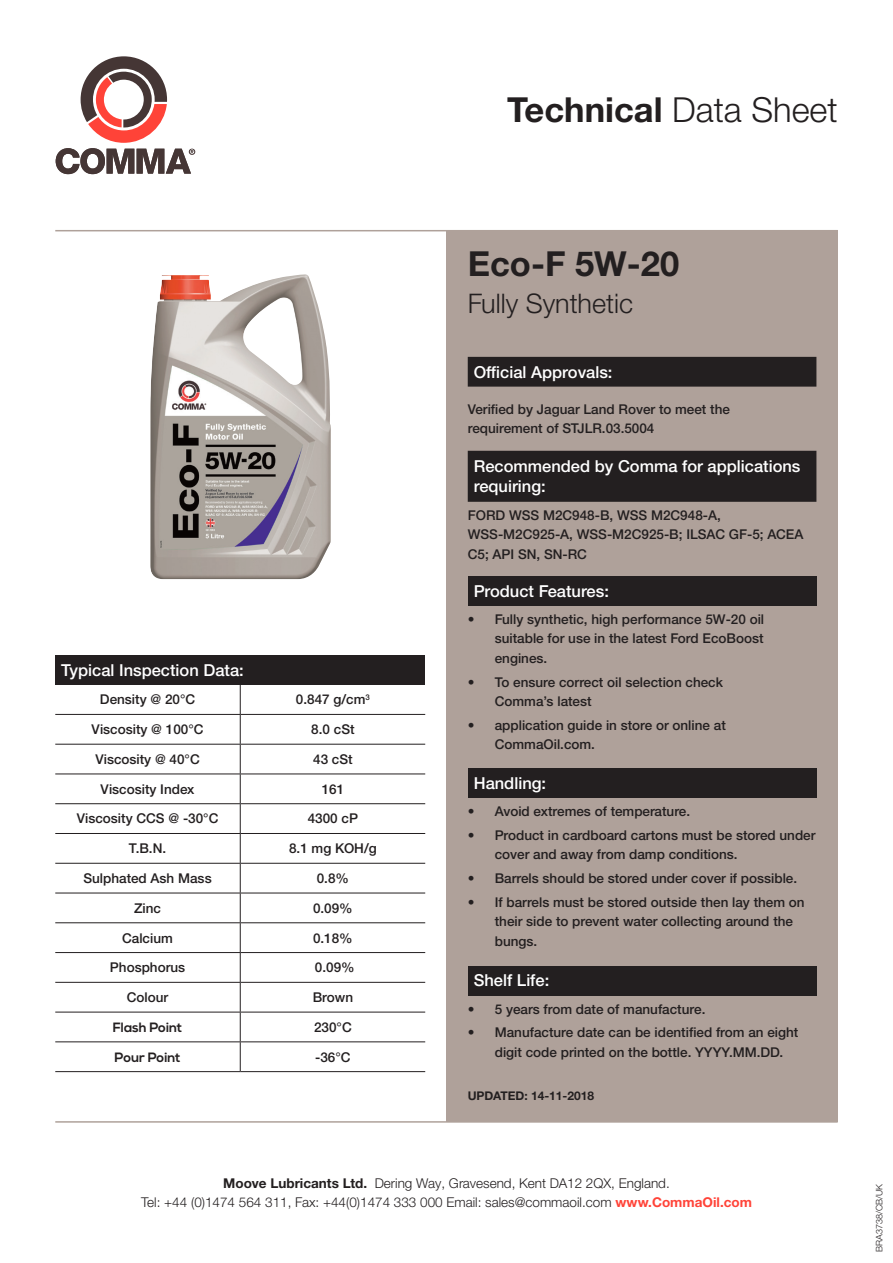
<style>
.page{position:relative;width:893px;height:1263px;background:#fff}
.page>*{position:absolute;margin:0;border:0;box-sizing:border-box;transform-origin:0 0}
.t1{font:700 34.5px "Helvetica Neue LTW1 G";color:#231f20}
.t2{font:300 27px "Helvetica Neue LTW1 G";color:#231f20}
.t3{font:500 16.5px/19.8px "Helvetica Neue LTW1 G";color:#fff}
.t4{font:500 13.5px/19.5px "Helvetica Neue LTW1 G";color:#231f20}
.t5{font:300 13.5px "Helvetica Neue LTW1 G";color:#231f20}
.t6{font:700 13.5px "Nexa";color:#231f20}
.t7{font:700 12px "Helvetica Neue LTW1 G";color:#231f20}
.t8{font:300 9px "Helvetica Neue LTW1 G";color:#231f20}
.s1{font-weight:300}
.s2{font-weight:700}
.s3{font-weight:700;color:#ff4338}
</style>
<div class="page">
<img style="left:150px;top:274px;width:181px;height:305px">
<div style="left:188px;top:148px;width:8px;height:7px;border:1px solid #fff;border-radius:50%"></div>
<svg style="left:55px;top:56px;width:140px;height:119px"></svg>
<hr style="left:55px;top:230px;width:783px;height:1px;background:#afa19a">
<hr style="left:55px;top:1121px;width:783px;height:2px;background:#afa19a">
<div style="left:446px;top:230px;width:392px;height:891px;background:#afa19a"></div>
<svg style="left:468px;top:357px;width:348px;height:145px;fill:#231f20"></svg>
<div style="left:468px;top:576px;width:348px;height:30px;background:#231f20"></div>
<div style="left:468px;top:768px;width:348px;height:30px;background:#231f20"></div>
<div style="left:468px;top:966px;width:348px;height:29px;background:#231f20"></div>
<div style="left:55px;top:655px;width:370px;height:30px;background:#231f20"></div>
<hr style="left:55px;top:714px;width:185px;height:1px;background:#231f20">
<hr style="left:240px;top:714px;width:185px;height:1px;background:#231f20">
<hr style="left:55px;top:744px;width:185px;height:1px;background:#231f20">
<hr style="left:240px;top:744px;width:185px;height:1px;background:#231f20">
<hr style="left:55px;top:773px;width:185px;height:1px;background:#231f20">
<hr style="left:240px;top:773px;width:185px;height:1px;background:#231f20">
<hr style="left:55px;top:803px;width:185px;height:1px;background:#231f20">
<hr style="left:240px;top:803px;width:185px;height:1px;background:#231f20">
<hr style="left:55px;top:833px;width:185px;height:1px;background:#231f20">
<hr style="left:240px;top:833px;width:185px;height:1px;background:#231f20">
<hr style="left:55px;top:863px;width:185px;height:1px;background:#231f20">
<hr style="left:240px;top:863px;width:185px;height:1px;background:#231f20">
<hr style="left:55px;top:893px;width:185px;height:1px;background:#231f20">
<hr style="left:240px;top:893px;width:185px;height:1px;background:#231f20">
<hr style="left:55px;top:922px;width:185px;height:1px;background:#231f20">
<hr style="left:240px;top:922px;width:185px;height:1px;background:#231f20">
<hr style="left:55px;top:952px;width:185px;height:1px;background:#231f20">
<hr style="left:240px;top:952px;width:185px;height:1px;background:#231f20">
<hr style="left:55px;top:982px;width:185px;height:1px;background:#231f20">
<hr style="left:240px;top:982px;width:185px;height:1px;background:#231f20">
<hr style="left:55px;top:1012px;width:185px;height:1px;background:#231f20">
<hr style="left:240px;top:1012px;width:185px;height:1px;background:#231f20">
<hr style="left:55px;top:1041px;width:185px;height:1px;background:#231f20">
<hr style="left:240px;top:1041px;width:185px;height:1px;background:#231f20">
<svg style="left:240px;top:685px;width:1px;height:386px"></svg>
<hr style="left:55px;top:1071px;width:185px;height:1px;background:#231f20">
<hr style="left:240px;top:1071px;width:185px;height:1px;background:#231f20">
<p class="t1" style="left:507px;top:89px;width:332px">Technical <span class="s1">Data Sheet</span></p>
<p class="t3" style="left:61px;top:660px;width:184px">Typical Inspection Data:</p>
<p class="t4" style="left:100px;top:690px;width:97px">Density @ 20°C</p>
<p class="t4" style="left:296px;top:690px;width:75px">0.847 g/cm<sup>3</sup></p>
<p class="t4" style="left:92px;top:719px;width:113px">Viscosity @ 100°C</p>
<p class="t4" style="left:311px;top:719px;width:45px">8.0 cSt</p>
<p class="t4" style="left:95px;top:749px;width:106px">Viscosity @ 40°C</p>
<p class="t4" style="left:313px;top:749px;width:41px">43 cSt</p>
<p class="t4" style="left:101px;top:779px;width:95px">Viscosity Index</p>
<p class="t4" style="left:322px;top:779px;width:24px">161</p>
<p class="t4" style="left:77px;top:809px;width:143px">Viscosity CCS @ -30°C</p>
<p class="t4" style="left:308px;top:809px;width:52px">4300 cP</p>
<p class="t4" style="left:129px;top:839px;width:39px">T.B.N.</p>
<p class="t4" style="left:289px;top:839px;width:89px">8.1 mg KOH/g</p>
<p class="t4" style="left:83px;top:868px;width:130px">Sulphated Ash Mass</p>
<p class="t4" style="left:317px;top:868px;width:34px">0.8%</p>
<p class="t4" style="left:134px;top:898px;width:29px">Zinc</p>
<p class="t4" style="left:313px;top:898px;width:41px">0.09%</p>
<p class="t4" style="left:122px;top:928px;width:52px">Calcium</p>
<p class="t4" style="left:313px;top:928px;width:41px">0.18%</p>
<p class="t4" style="left:110px;top:958px;width:77px">Phosphorus</p>
<p class="t4" style="left:315px;top:958px;width:41px">0.09%</p>
<p class="t4" style="left:127px;top:987px;width:43px">Colour</p>
<p class="t4" style="left:313px;top:987px;width:42px">Brown</p>
<p class="t6" style="left:113px;top:1019px;width:71px">Flash Point</p>
<p class="t4" style="left:314px;top:1017px;width:39px">230°C</p>
<p class="t6" style="left:115px;top:1049px;width:68px">Pour Point</p>
<p class="t4" style="left:315px;top:1047px;width:37px">-36°C</p>
<p class="t1" style="left:468px;top:242px;width:213px">Eco-F 5W-20</p>
<p class="t2" style="left:468px;top:287px;width:167px">Fully Synthetic</p>
<p class="t3" style="left:474px;top:362px;width:140px">Official Approvals:</p>
<p class="t4" style="left:468px;top:399px;width:264px">Verified by Jaguar Land Rover to meet the requirement of STJLR.03.5004</p>
<p class="t3" style="left:474px;top:456px;width:328px">Recommended by Comma for applications requiring:</p>
<p class="t4" style="left:468px;top:505px;width:337px">FORD WSS M2C948-B, WSS M2C948-A,<br>WSS-M2C925-A, WSS-M2C925-B; ILSAC GF-5; ACEA<br>C5; API SN, SN-RC</p>
<p class="t3" style="left:474px;top:581px;width:137px">Product Features:</p>
<p class="t4" style="left:495px;top:609px;width:271px;text-align:justify;text-indent:-27px">• Fully synthetic, high performance 5W-20 oil suitable for use in the latest Ford EcoBoost engines.</p>
<p class="t4" style="left:495px;top:672px;width:230px;text-indent:-27px">• To ensure correct oil selection check<br>Comma’s latest</p>
<p class="t4" style="left:495px;top:715px;width:233px;text-indent:-27px">• application guide in store or online at<br>CommaOil.com.</p>
<p class="t3" style="left:474px;top:773px;width:74px">Handling:</p>
<p class="t4" style="left:468px;top:801px;width:224px">• Avoid extremes of temperature.</p>
<p class="t4" style="left:495px;top:825px;width:322px;text-indent:-27px">• Product in cardboard cartons must be stored under cover and away from damp conditions.</p>
<p class="t4" style="left:468px;top:868px;width:331px">• Barrels should be stored under cover if possible.</p>
<p class="t4" style="left:495px;top:892px;width:311px;text-indent:-27px">• If barrels must be stored outside then lay them on their side to prevent water collecting around the bungs.</p>
<p class="t3" style="left:474px;top:971px;width:77px">Shelf Life:</p>
<p class="t4" style="left:468px;top:999px;width:239px">• 5 years from date of manufacture.</p>
<p class="t4" style="left:495px;top:1023px;width:305px;text-indent:-27px">• Manufacture date can be identified from an eight digit code printed on the bottle. YYYY.MM.DD.</p>
<p class="t7" style="left:468px;top:1088px;width:128px">UPDATED: 14-11-2018</p>
<p class="t5" style="left:223px;top:1175px;width:448px"><span class="s2">Moove Lubricants Ltd.</span> Dering Way, Gravesend, Kent DA12 2QX, England.</p>
<p class="t5" style="left:141px;top:1194px;width:612px">Tel: +44 (0)1474 564 311, Fax: +44(0)1474 333 000 Email: sales@commaoil.com <span class="s3">www.CommaOil.com</span></p>
<p class="t8" style="left:874px;top:1252px;width:70px;rotate:-90deg">BRA3738/CB/UK</p>
</div>
